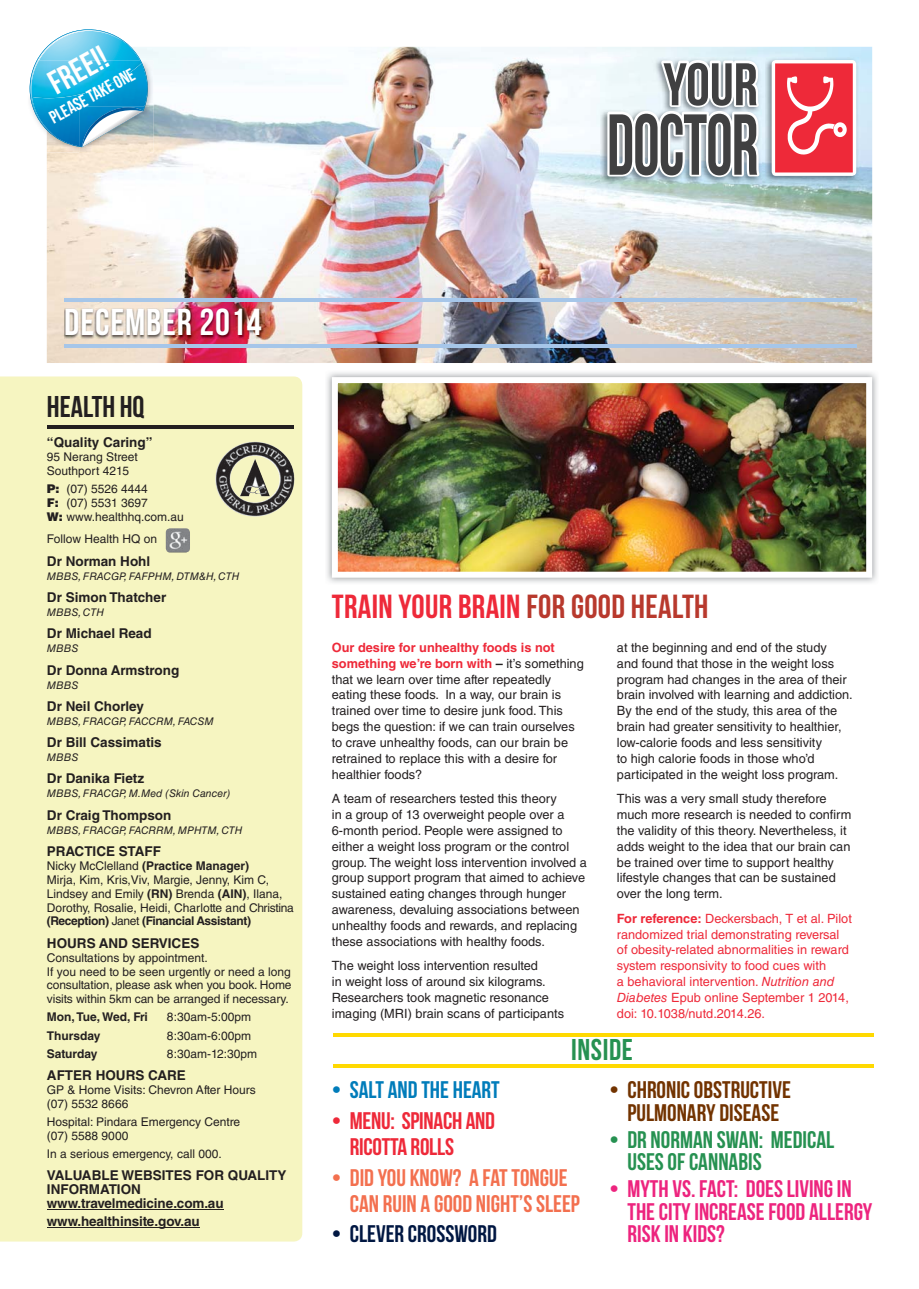
<style>
.page{position:relative;width:919px;height:1289px;background:#fff}
.page>*{position:absolute;margin:0;border:0;box-sizing:border-box;transform-origin:0 0}
.t1{font:37.5px "Bebas Neue";letter-spacing:.02em;color:#fff}
.t2{font:33.3px "Bebas Neue";letter-spacing:.01em;color:#ee2939}
.t3{font:33.3px "Bebas Neue";color:#fff}
.t4{font:30px "Bebas Neue";color:#231f20}
.t5{font:30px "Bebas Neue";letter-spacing:.02em;color:#269151}
.t6{font:24px/22.5px "Bebas Neue";color:#ed247e}
.t7{font:24px/26.2px "Bebas Neue";color:#f3704f}
.t8{font:24px/22.5px "Bebas Neue";color:#723300;text-align:center}
.t9{font:24px/22.5px "Bebas Neue";color:#269151}
.t10{font:24px/26.2px "Bebas Neue";letter-spacing:-.01em;color:#ee2939}
.t11{font:24px "Bebas Neue";color:#007cba}
.t12{font:24px "Bebas Neue";color:#001742}
.t13{font:18px "Bebas Neue";color:#fff}
.t14{font:700 13.5px/13.8px "Helvetica LT Std";color:#231f20}
.t15{font:12.75px/15.9px "Helvetica LT Std";color:#231f20}
.t16{font:12.75px/15.9px "Helvetica LT Std";color:#ee2939}
.t17{font:12px/13.8px "Helvetica LT Std";color:#231f20}
.t18{font:700 12px "Helvetica LT Std";color:#231f20}
.t19{font:italic 10.5px "Helvetica LT Std";color:#231f20}
.s1{font-weight:900}
.s2{font-weight:700}
.s3{color:#b8392d}
.s4{font-weight:700;color:#ee2939}
.s5{font-style:italic}
</style>
<div class="page">
<img style="left:47px;top:47px;width:825px;height:316px">
<img style="left:65px;top:308px;width:199px;height:30px">
<img style="left:46px;top:147px;width:107px;height:5px">
<img style="left:79px;top:147px;width:70px;height:6px">
<svg style="left:29px;top:29px;width:124px;height:118px"></svg>
<img style="left:600px;top:58px;width:161px;height:126px">
<svg style="left:607px;top:60px;width:152px;height:117px"></svg>
<img style="left:765px;top:58px;width:93px;height:124px">
<svg style="left:771px;top:60px;width:85px;height:116px"></svg>
<svg style="left:775px;top:63px;width:77px;height:109px;background:#f04452"></svg>
<hr style="left:64px;top:298px;width:792px;height:3px;background:#a6c6e9">
<hr style="left:64px;top:344px;width:792px;height:3px;background:#a6c6e9">
<hr style="left:333px;top:1033px;width:540px;height:3px;background:#ffd900">
<hr style="left:333px;top:1064px;width:540px;height:3px;background:#ffd900">
<img style="left:327px;top:372px;width:550px;height:211px">
<img style="left:332px;top:377px;width:540px;height:200px">
<div style="left:0;top:376px;width:302px;height:865px;background:#f6f5c1"></div>
<img style="left:215px;top:441px;width:79px;height:75px">
<hr style="left:47px;top:1209px;width:176px;height:1px;background:#231f20">
<hr style="left:47px;top:1227px;width:153px;height:1px;background:#231f20">
<hr style="left:47px;top:426px;width:247px;height:3px;background:#231f20">
<img style="left:166px;top:528px;width:24px;height:24px;border-radius:4px">
<h2 class="t3" style="left:42px;top:68px;width:64px;rotate:-29deg">FREE!!</h2>
<h3 class="t13" style="left:46px;top:109px;width:96px;rotate:-29deg">PLEASE TAKE ONE</h3>
<h1 class="t1" style="left:64px;top:300px;width:199px">DECEMBER 2014</h1>
<h3 class="t4" style="left:47px;top:388px;width:99px">HEALTH HQ</h3>
<p class="t14" style="left:47px;top:437px;width:107px">“Quality Caring”</p>
<p class="t17" style="left:47px;top:451px;width:93px">95 Nerang Street<br>Southport 4215</p>
<p class="t17" style="left:47px;top:483px;width:138px"><span class="s1">P:</span> (07) 5526 4444<br><span class="s1">F:</span> (07) 5531 3697<br><span class="s1">W:</span> www.healthhq.com.au</p>
<p class="t17" style="left:47px;top:534px;width:112px">Follow Health HQ on</p>
<p class="t14" style="left:47px;top:555px;width:105px">Dr Norman Hohl</p>
<p class="t19" style="left:47px;top:572px;width:194px">MBBS, FRACGP, FAFPHM, DTM&amp;H, CTH</p>
<p class="t14" style="left:47px;top:592px;width:121px">Dr Simon Thatcher</p>
<p class="t19" style="left:47px;top:608px;width:59px">MBBS, CTH</p>
<p class="t14" style="left:47px;top:628px;width:106px">Dr Michael Read</p>
<p class="t19" style="left:47px;top:644px;width:33px">MBBS</p>
<p class="t14" style="left:47px;top:664px;width:134px">Dr Donna Armstrong</p>
<p class="t19" style="left:47px;top:681px;width:33px">MBBS</p>
<p class="t14" style="left:47px;top:700px;width:99px">Dr Neil Chorley</p>
<p class="t19" style="left:47px;top:717px;width:168px">MBBS, FRACGP, FACCRM, FACSM</p>
<p class="t14" style="left:47px;top:737px;width:116px">Dr Bill Cassimatis</p>
<p class="t19" style="left:47px;top:753px;width:33px">MBBS</p>
<p class="t14" style="left:47px;top:773px;width:99px">Dr Danika Fietz</p>
<p class="t19" style="left:47px;top:789px;width:185px">MBBS, FRACGP, M.Med (Skin Cancer)</p>
<p class="t14" style="left:47px;top:809px;width:126px">Dr Craig Thompson</p>
<p class="t19" style="left:47px;top:826px;width:197px">MBBS, FRACGP, FACRRM, MPHTM, CTH</p>
<p class="t14" style="left:47px;top:845px;width:115px">PRACTICE STAFF</p>
<p class="t17" style="left:47px;top:860px;width:248px">Nicky McClelland <span class="s2">(Practice Manager)<br></span>Mirja, Kim, Kris,Viv, Margie, Jenny, Kim C, Lindsey and Emily <span class="s2">(RN)</span> Brenda <span class="s2">(AIN)</span>, Ilana, Dorothy, Rosalie, Heidi, Charlotte and Christina <span class="s2">(Reception)</span> Janet <span class="s2">(Financial Assistant)</span></p>
<p class="t14" style="left:47px;top:937px;width:154px">HOURS AND SERVICES</p>
<p class="t17" style="left:47px;top:952px;width:246px">Consultations by appointment.<br>If you need to be seen urgently or need a long consultation, please ask when you book. Home visits within 5km can be arranged if necessary.</p>
<p class="t18" style="left:47px;top:1012px;width:102px">Mon, Tue, Wed, Fri</p>
<p class="t17" style="left:167px;top:1011px;width:86px">8:30am-5:00pm</p>
<p class="t18" style="left:47px;top:1031px;width:55px">Thursday</p>
<p class="t17" style="left:167px;top:1029px;width:86px">8:30am-6:00pm</p>
<p class="t18" style="left:47px;top:1049px;width:52px">Saturday</p>
<p class="t17" style="left:167px;top:1048px;width:92px">8:30am-12:30pm</p>
<p class="t14" style="left:47px;top:1069px;width:140px">AFTER HOURS CARE</p>
<p class="t17" style="left:47px;top:1084px;width:210px">GP &amp; Home Visits: Chevron After Hours (07) 5532 8666</p>
<p class="t17" style="left:47px;top:1116px;width:195px">Hospital: Pindara Emergency Centre (07) 5588 9000</p>
<p class="t17" style="left:47px;top:1148px;width:176px">In a serious emergency, call 000.</p>
<p class="t14" style="left:47px;top:1170px;width:241px">VALUABLE WEBSITES FOR QUALITY<br>INFORMATION www.travelmedicine.com.au</p>
<p class="t14" style="left:47px;top:1216px;width:154px">www.healthinsite.gov.au</p>
<h2 class="t2" style="left:332px;top:586px;width:378px">TRAIN YOUR BRAIN <span class="s3">FOR GOOD HEALTH</span></h2>
<p class="t15" style="left:332px;top:641px;width:253px"><span class="s4">Our desire for unhealthy foods is not something we’re born with</span> <span class="s2">–</span> it’s something that we learn over time after repeatedly eating these foods. In a way, our brain is trained over time to desire junk food. This begs the question: if we can train ourselves to crave unhealthy foods, can our brain be retrained to replace this with a desire for healthier foods?</p>
<p class="t15" style="left:332px;top:792px;width:256px">A team of researchers tested this theory<br>in a group of 13 overweight people over a 6-month period. People were assigned to either a weight loss program or the control group. The weight loss intervention involved a group support program that aimed to achieve sustained eating changes through hunger awareness, devaluing associations between unhealthy foods and rewards, and replacing these associations with healthy foods.</p>
<p class="t15" style="left:332px;top:959px;width:234px">The weight loss intervention resulted<br>in weight loss of around six kilograms.<br>Researchers took magnetic resonance imaging (MRI) brain scans of participants</p>
<p class="t15" style="left:617px;top:641px;width:237px">at the beginning and end of the study<br>and found that those in the weight loss program had changes in the area of their brain involved with learning and addiction.<br>By the end of the study, this area of the brain had greater sensitivity to healthier, low-calorie foods and less sensitivity<br>to high calorie foods in those who’d participated in the weight loss program.</p>
<p class="t15" style="left:617px;top:792px;width:236px">This was a very small study therefore much more research is needed to confirm the validity of this theory. Nevertheless, it adds weight to the idea that our brain can be trained over time to support healthy lifestyle changes that can be sustained over the long term.</p>
<p class="t16" style="left:617px;top:911px;width:236px"><span class="s2">For reference:</span> Deckersbach, T et al. Pilot randomized trial demonstrating reversal of obesity-related abnormalities in reward system responsivity to food cues with<br>a behavioral intervention. <span class="s5">Nutrition and Diabetes</span> Epub online September 1 2014, doi: 10.1038/nutd.2014.26.</p>
<h3 class="t5" style="left:571px;top:1032px;width:63px">INSIDE</h3>
<h3 class="t11" style="left:332px;top:1076px;width:169px">• SALT AND THE HEART</h3>
<h3 class="t10" style="left:350px;top:1107px;width:147px;text-indent:-18px">• MENU: SPINACH AND<br>RICOTTA ROLLS</h3>
<h3 class="t7" style="left:350px;top:1164px;width:231px;text-indent:-18px">• DID YOU KNOW? A FAT TONGUE<br>CAN RUIN A GOOD NIGHT’S SLEEP</h3>
<h3 class="t12" style="left:332px;top:1219px;width:166px">• CLEVER CROSSWORD</h3>
<h3 class="t8" style="left:609px;top:1078px;width:183px">• CHRONIC OBSTRUCTIVE<br>PULMONARY DISEASE</h3>
<h3 class="t9" style="left:627px;top:1128px;width:208px;text-indent:-18px">• DR NORMAN SWAN: MEDICAL<br>USES OF CANNABIS</h3>
<h3 class="t6" style="left:627px;top:1177px;width:246px;text-indent:-18px">• MYTH VS. FACT: DOES LIVING IN<br>THE CITY INCREASE FOOD ALLERGY<br>RISK IN KIDS?</h3>
</div>
